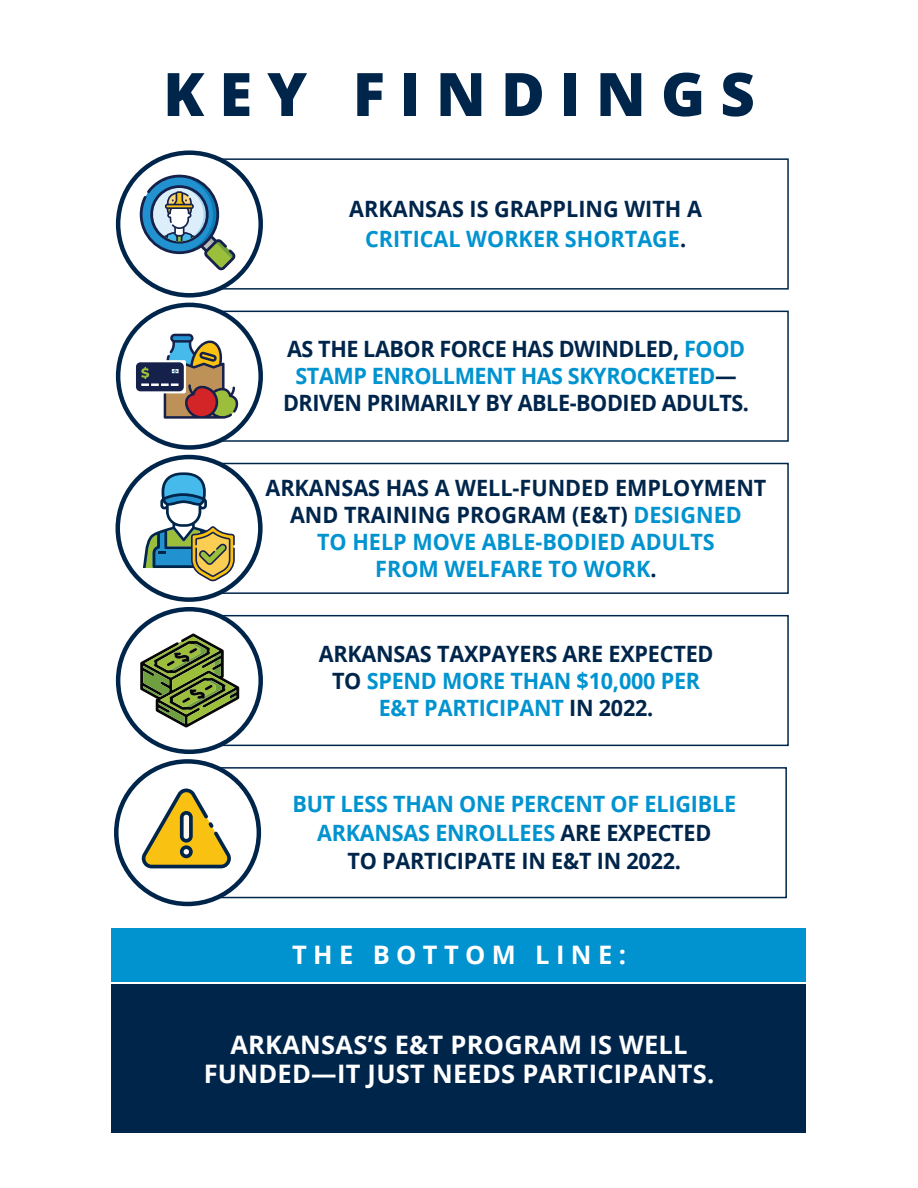
<style>
.page{position:relative;width:918px;height:1188px;background:#fff}
.page>*{position:absolute;margin:0;border:0;box-sizing:border-box;transform-origin:0 0}
.Body_Text{font:800 60px "Open Sans";letter-spacing:.25em;color:#00254b}
.Body_Text-2{font:700 25.5px/28.5px "Open Sans";letter-spacing:.01em;color:#fff;text-align:center}
.Body_Text-3{font:700 25.5px "Open Sans";letter-spacing:.25em;color:#fff}
.Key_Findings{font:700 22.5px/27px "Open Sans";letter-spacing:-.01em;color:#00254b;text-align:center;scale:.96 1}
.Key_Findings-2{font:700 22.5px/28.5px "Open Sans";letter-spacing:-.01em;color:#0093d0;text-align:center;scale:.96 1}
.s1{color:#0093d0}
.s2{color:#00254b}
</style>
<div class="page">
<div style="left:112px;top:928px;width:694px;height:54px;background:#0093d0"></div>
<div style="left:112px;top:985px;width:694px;height:148px;background:#00254b"></div>
<div style="left:195px;top:158px;width:594px;height:132px;border:2px solid #00254b"></div>
<div style="left:118px;top:153px;width:143px;height:142px;background:#fff;border-radius:50%"></div>
<div style="left:116px;top:150px;width:147px;height:148px;border:4px solid #00254b;border-radius:50%"></div>
<div style="left:176px;top:311px;width:613px;height:131px;border:2px solid #00254b"></div>
<div style="left:118px;top:305px;width:143px;height:142px;background:#fff;border-radius:50%"></div>
<div style="left:116px;top:303px;width:147px;height:147px;border:4px solid #00254b;border-radius:50%"></div>
<div style="left:176px;top:463px;width:613px;height:131px;border:2px solid #00254b"></div>
<svg style="left:118px;top:457px;width:142px;height:143px"></svg>
<div style="left:116px;top:455px;width:147px;height:147px;border:4px solid #00254b;border-radius:50%"></div>
<div style="left:176px;top:615px;width:613px;height:131px;border:2px solid #00254b"></div>
<svg style="left:118px;top:609px;width:143px;height:143px"></svg>
<div style="left:116px;top:607px;width:147px;height:147px;border:4px solid #00254b;border-radius:50%"></div>
<div style="left:174px;top:767px;width:613px;height:131px;border:2px solid #00254b"></div>
<div style="left:116px;top:761px;width:143px;height:143px;background:#fff;border-radius:50%"></div>
<div style="left:114px;top:759px;width:147px;height:147px;border:4px solid #00254b;border-radius:50%"></div>
<svg style="left:137px;top:175px;width:99px;height:96px"></svg>
<div style="left:134px;top:360px;width:52px;height:33px;background:#f8f8fa;border-radius:2px"></div>
<svg style="left:136px;top:334px;width:103px;height:85px"></svg>
<svg style="left:143px;top:472px;width:92px;height:109px"></svg>
<svg style="left:140px;top:634px;width:99px;height:94px"></svg>
<svg style="left:141px;top:788px;width:90px;height:80px"></svg>
<p class="Body_Text" style="left:163px;top:49px;width:593px">KEY FINDINGS</p>
<p class="Key_Findings" style="left:349px;top:193px;width:369px;line-height:30px">ARKANSAS IS GRAPPLING WITH A<br><span class="s1">CRITICAL WORKER SHORTAGE</span>.</p>
<p class="Key_Findings" style="left:283px;top:335px;width:487px">AS THE LABOR FORCE HAS DWINDLED, <span class="s1">FOOD<br>STAMP ENROLLMENT HAS SKYROCKETED</span>—<br>DRIVEN PRIMARILY BY ABLE-BODIED ADULTS.</p>
<p class="Key_Findings" style="left:265px;top:474px;width:523px">ARKANSAS HAS A WELL-FUNDED EMPLOYMENT<br>AND TRAINING PROGRAM (E&amp;T) <span class="s1">DESIGNED<br>TO HELP MOVE ABLE-BODIED ADULTS<br>FROM WELFARE TO WORK</span>.</p>
<p class="Key_Findings" style="left:319px;top:639px;width:413px">ARKANSAS TAXPAYERS ARE EXPECTED<br>TO <span class="s1">SPEND MORE THAN $10,000 PER<br>E&amp;T PARTICIPANT</span> IN 2022.</p>
<p class="Key_Findings-2" style="left:292px;top:789px;width:464px">BUT LESS THAN ONE PERCENT OF ELIGIBLE<br>ARKANSAS ENROLLEES <span class="s2">ARE EXPECTED<br>TO PARTICIPATE IN E&amp;T IN 2022.</span></p>
<p class="Body_Text-3" style="left:292px;top:937px;width:335px">THE BOTTOM LINE:</p>
<p class="Body_Text-2" style="left:204px;top:1030px;width:512px">ARKANSAS’S E&amp;T PROGRAM IS WELL<br>FUNDED—IT JUST NEEDS PARTICIPANTS.</p>
</div>
